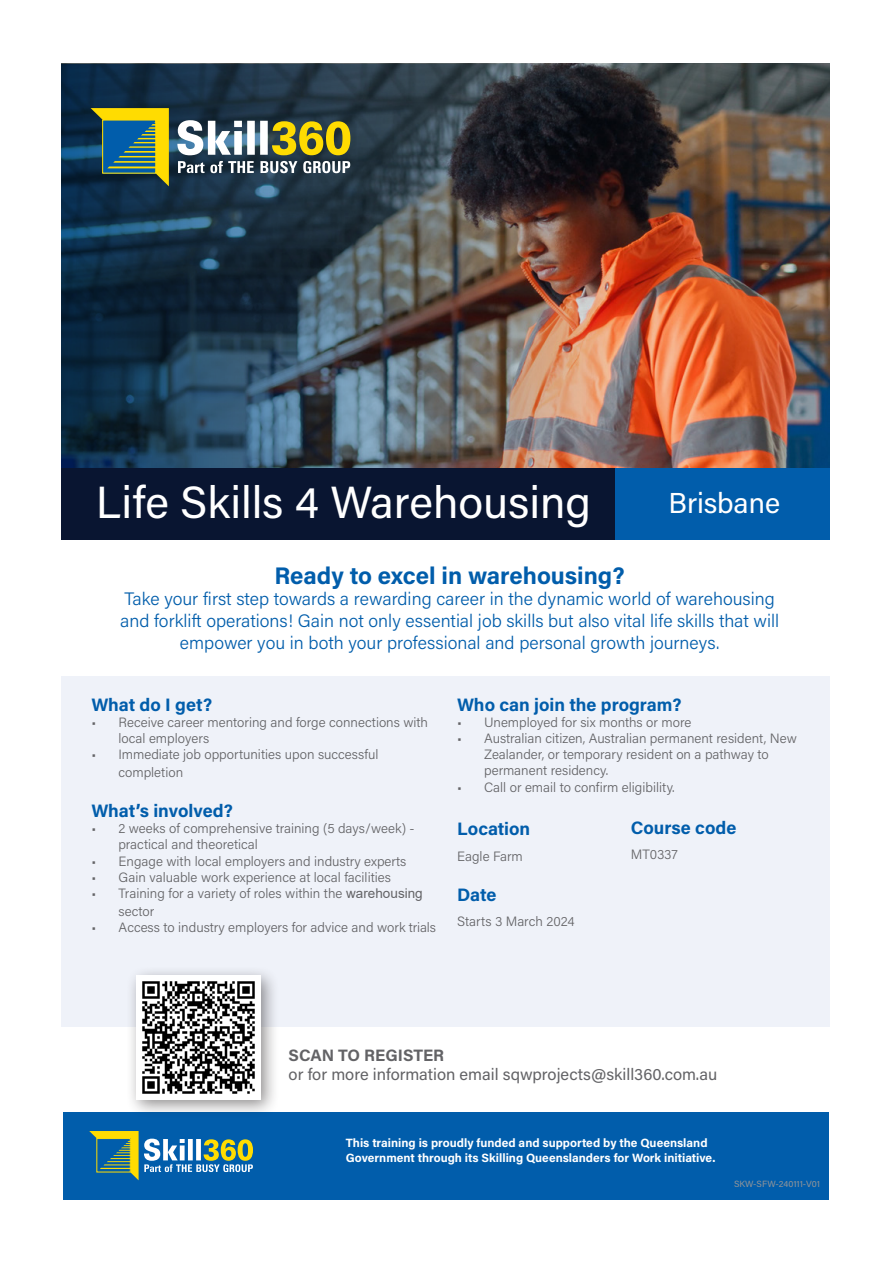
<style>
.page{position:relative;width:893px;height:1263px;background:#fff}
.page>*{position:absolute;margin:0;border:0;box-sizing:border-box;transform-origin:0 0}
.t1{font:45px "Acumin Pro";color:#fff}
.t2{font:28.8px "Acumin Pro";letter-spacing:-.005em;color:#fff}
.t3{font:700 24px "Acumin Pro";color:#015dab}
.t4{font:300 18px/21.6px "Acumin Pro";color:#015dab;text-align:center}
.t5{font:700 18px "Acumin Pro";color:#015dab}
.t6{font:16.5px "Acumin Pro";color:#636366}
.t7{font:700 16.5px "Acumin Pro";letter-spacing:-.005em;color:#636366}
.t8{font:300 13.5px/16.2px "Acumin Pro";color:#636366}
.t9{font:700 12px/14.4px "Acumin Pro";color:#fff}
.t10{font:9px "Acumin Pro";letter-spacing:-.005em;color:#939598}
.s1{font-family:"Arial";font-weight:400}
</style>
<div class="page">
<div style="left:61px;top:677px;width:768px;height:350px;background:#eff2f9"></div>
<img style="left:615px;top:64px;width:214px;height:404px">
<img style="left:61px;top:64px;width:554px;height:404px">
<div style="left:64px;top:1112px;width:765px;height:87px;background:#015dab"></div>
<div style="left:61px;top:468px;width:554px;height:71px;background:#091531"></div>
<div style="left:615px;top:468px;width:214px;height:71px;background:#015dab"></div>
<svg style="left:177px;top:120px;width:173px;height:35px"></svg>
<svg style="left:178px;top:161px;width:172px;height:12px"></svg>
<svg style="left:91px;top:108px;width:78px;height:78px;background:#5c7b54"></svg>
<div style="left:102px;top:119px;width:54px;height:55px;border:1px solid #ffdc01"></div>
<svg style="left:89px;top:1131px;width:164px;height:49px"></svg>
<div style="left:96px;top:1138px;width:35px;height:34px;border:1px solid #ffdc01"></div>
<div style="left:126px;top:966px;width:153px;height:153px;background:#231f20;opacity:.5"></div>
<img style="left:136px;top:976px;width:124px;height:124px">
<p class="t1" style="left:96px;top:471px;width:497px">Life Skills 4 Warehousing</p>
<p class="t2" style="left:669px;top:483px;width:113px">Brisbane</p>
<p class="t3" style="left:274px;top:559px;width:352px">Ready to excel in warehousing?</p>
<p class="t4" style="left:120px;top:588px;width:660px">Take your first step towards a rewarding career in the dynamic world of warehousing and forklift operations! Gain not only essential job skills but also vital life skills that will empower you in both your professional and personal growth journeys.</p>
<p class="t5" style="left:91px;top:692px;width:122px">What do I get?</p>
<p class="t8" style="left:118px;top:713px;width:311px;text-indent:-27px">• Receive career mentoring and forge connections with local employers</p>
<p class="t8" style="left:118px;top:745px;width:262px;line-height:18px;text-indent:-27px">• Immediate job opportunities upon successful completion</p>
<p class="t5" style="left:91px;top:798px;width:143px">What’s involved?</p>
<p class="t8" style="left:118px;top:820px;width:298px;text-indent:-27px">• 2 weeks of comprehensive training (5 days/week) - practical and theoretical</p>
<p class="t8" style="left:92px;top:852px;width:316px">• Engage with local employers and industry experts</p>
<p class="t8" style="left:92px;top:868px;width:301px">• Gain valuable work experience at local facilities</p>
<p class="t8" style="left:119px;top:884px;width:306px;line-height:17.9px;text-indent:-27px">• Training for a variety of roles within the <span class="s1">warehousing </span>sector</p>
<p class="t8" style="left:92px;top:919px;width:346px">• Access to industry employers for advice and work trials</p>
<p class="t5" style="left:457px;top:692px;width:226px">Who can join the program?</p>
<p class="t8" style="left:457px;top:713px;width:236px">• Unemployed for six months or more</p>
<p class="t8" style="left:484px;top:730px;width:314px;text-indent:-27px">• Australian citizen, Australian permanent resident, New<br>Zealander, or temporary resident on a pathway to permanent residency.</p>
<p class="t8" style="left:457px;top:778px;width:219px">• Call or email to confirm eligibility.</p>
<p class="t5" style="left:457px;top:816px;width:75px">Location</p>
<p class="t8" style="left:457px;top:848px;width:67px">Eagle Farm</p>
<p class="t5" style="left:457px;top:882px;width:41px">Date</p>
<p class="t8" style="left:457px;top:912px;width:119px">Starts 3 March 2024</p>
<p class="t5" style="left:631px;top:815px;width:107px">Course code</p>
<p class="t8" style="left:631px;top:845px;width:49px">MT0337</p>
<p class="t7" style="left:289px;top:1043px;width:157px">SCAN TO REGISTER</p>
<p class="t6" style="left:289px;top:1063px;width:430px">or for more information email sqwprojects@skill360.com.au</p>
<p class="t9" style="left:346px;top:1135px;width:371px">This training is proudly funded and supported by the Queensland<br>Government through its Skilling Queenslanders for Work initiative.</p>
<p class="t10" style="left:734px;top:1177px;width:87px">SKW-SFW-240111-V01</p>
</div>
